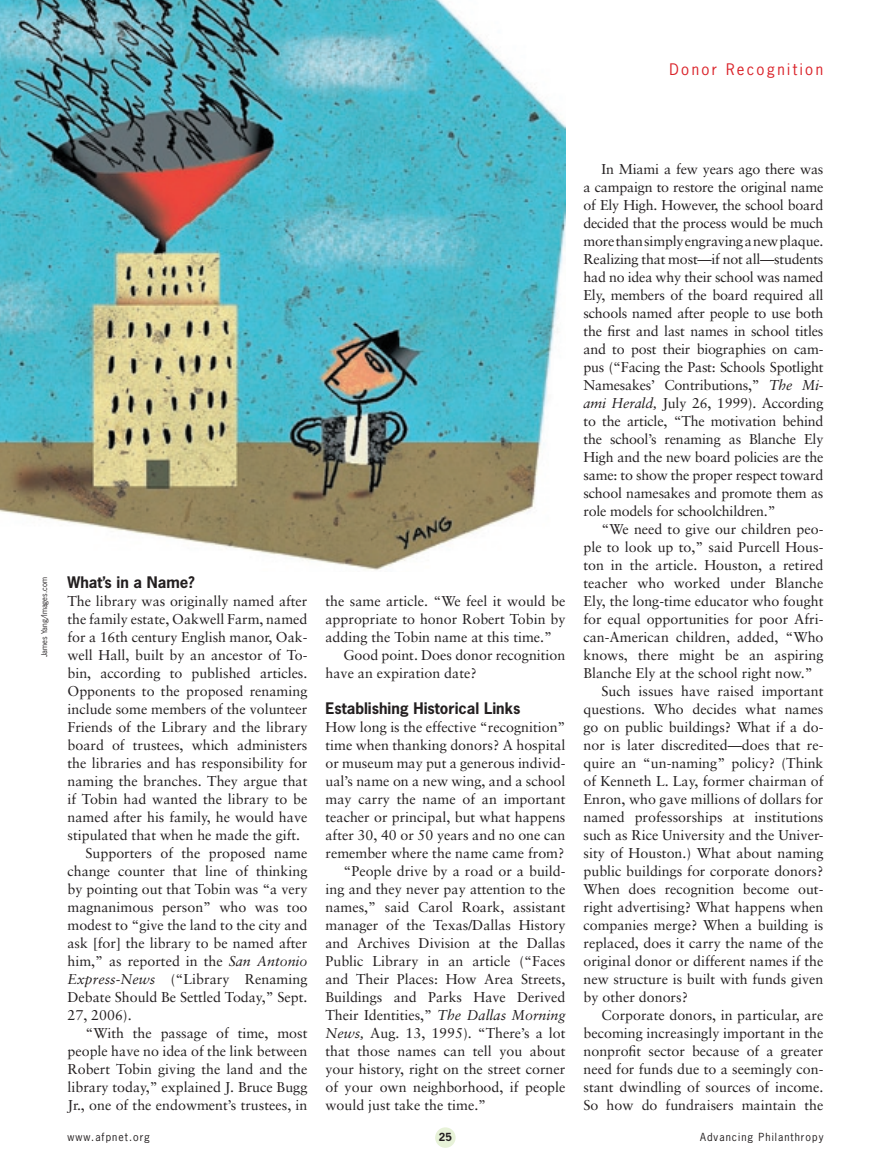
<style>
.page{position:relative;width:891px;height:1175px;background:#fff}
.page>*{position:absolute;margin:0;border:0;box-sizing:border-box;transform-origin:0 0}
.t1{font:700 15px "News Gothic";color:#231f20}
.t2{font:15px "News Gothic";letter-spacing:.16em;color:#da2128}
.t3{font:14.25px/18px "Sabon";color:#231f20;text-align:justify}
.t4{font:10.5px "News Gothic";letter-spacing:.1em;color:#231f20}
.t5{font:700 10.5px "News Gothic";color:#231f20}
.t6{font:7.5px "News Gothic";color:#231f20}
.s1{font-style:italic}
</style>
<div class="page">
<div style="left:435px;top:1127px;width:21px;height:20px;background:#e7f2d8;border-radius:50%"></div>
<img style="left:0;top:0;width:566px;height:570px">
<p class="t2" style="left:670px;top:60px;width:155px">Donor Recognition</p>
<p class="t6" style="left:40px;top:657px;width:81px;rotate:-90deg">James Yang/Images.com</p>
<p class="t1" style="left:68px;top:572px;width:129px">What’s in a Name?</p>
<p class="t3" style="left:68px;top:592px;width:242px">The library was originally named after</p>
<p class="t3" style="left:68px;top:610px;width:241px">the family estate, Oakwell Farm, named</p>
<p class="t3" style="left:68px;top:628px;width:242px">for a 16th century English manor, Oak-</p>
<p class="t3" style="left:68px;top:646px;width:242px">well Hall, built by an ancestor of To-</p>
<p class="t3" style="left:68px;top:664px;width:241px">bin, according to published articles.</p>
<p class="t3" style="left:68px;top:682px;width:241px">Opponents to the proposed renaming</p>
<p class="t3" style="left:68px;top:700px;width:241px">include some members of the volunteer</p>
<p class="t3" style="left:68px;top:718px;width:242px">Friends of the Library and the library</p>
<p class="t3" style="left:68px;top:736px;width:241px">board of trustees, which administers</p>
<p class="t3" style="left:68px;top:754px;width:242px">the libraries and has responsibility for</p>
<p class="t3" style="left:68px;top:772px;width:242px">naming the branches. They argue that</p>
<p class="t3" style="left:68px;top:790px;width:242px">if Tobin had wanted the library to be</p>
<p class="t3" style="left:68px;top:808px;width:241px">named after his family, he would have</p>
<p class="t3" style="left:68px;top:826px;width:234px">stipulated that when he made the gift.</p>
<p class="t3" style="left:86px;top:844px;width:224px">Supporters of the proposed name</p>
<p class="t3" style="left:68px;top:862px;width:242px">change counter that line of thinking</p>
<p class="t3" style="left:68px;top:880px;width:242px">by pointing out that Tobin was “a very</p>
<p class="t3" style="left:68px;top:898px;width:242px">magnanimous person” who was too</p>
<p class="t3" style="left:68px;top:916px;width:241px">modest to “give the land to the city and</p>
<p class="t3" style="left:68px;top:934px;width:242px">ask [for] the library to be named after</p>
<p class="t3" style="left:68px;top:952px;width:242px">him,” as reported in the <span class="s1">San Antonio</span></p>
<p class="t3" style="left:68px;top:970px;width:242px"><span class="s1">Express-News</span> (“Library Renaming</p>
<p class="t3" style="left:68px;top:988px;width:242px">Debate Should Be Settled Today,” Sept.</p>
<p class="t3" style="left:68px;top:1006px;width:66px">27, 2006).</p>
<p class="t3" style="left:86px;top:1024px;width:224px">“With the passage of time, most</p>
<p class="t3" style="left:68px;top:1042px;width:241px">people have no idea of the link between</p>
<p class="t3" style="left:68px;top:1060px;width:242px">Robert Tobin giving the land and the</p>
<p class="t3" style="left:68px;top:1078px;width:242px">library today,” explained J. Bruce Bugg</p>
<p class="t3" style="left:68px;top:1096px;width:242px">Jr., one of the endowment’s trustees, in</p>
<p class="t3" style="left:326px;top:592px;width:241px">the same article. “We feel it would be</p>
<p class="t3" style="left:326px;top:610px;width:242px">appropriate to honor Robert Tobin by</p>
<p class="t3" style="left:326px;top:628px;width:228px">adding the Tobin name at this time.”</p>
<p class="t3" style="left:344px;top:646px;width:223px">Good point. Does donor recognition</p>
<p class="t3" style="left:326px;top:664px;width:153px">have an expiration date?</p>
<p class="t1" style="left:326px;top:698px;width:196px">Establishing Historical Links</p>
<p class="t3" style="left:326px;top:718px;width:242px">How long is the effective “recognition”</p>
<p class="t3" style="left:326px;top:736px;width:242px">time when thanking donors? A hospital</p>
<p class="t3" style="left:326px;top:754px;width:242px">or museum may put a generous individ-</p>
<p class="t3" style="left:326px;top:772px;width:241px">ual’s name on a new wing, and a school</p>
<p class="t3" style="left:326px;top:790px;width:241px">may carry the name of an important</p>
<p class="t3" style="left:326px;top:808px;width:241px">teacher or principal, but what happens</p>
<p class="t3" style="left:326px;top:826px;width:242px">after 30, 40 or 50 years and no one can</p>
<p class="t3" style="left:326px;top:844px;width:240px">remember where the name came from?</p>
<p class="t3" style="left:344px;top:862px;width:224px">“People drive by a road or a build-</p>
<p class="t3" style="left:326px;top:880px;width:242px">ing and they never pay attention to the</p>
<p class="t3" style="left:326px;top:898px;width:242px">names,” said Carol Roark, assistant</p>
<p class="t3" style="left:326px;top:916px;width:241px">manager of the Texas/Dallas History</p>
<p class="t3" style="left:326px;top:934px;width:241px">and Archives Division at the Dallas</p>
<p class="t3" style="left:326px;top:952px;width:241px">Public Library in an article (“Faces</p>
<p class="t3" style="left:326px;top:970px;width:241px">and Their Places: How Area Streets,</p>
<p class="t3" style="left:326px;top:988px;width:242px">Buildings and Parks Have Derived</p>
<p class="t3" style="left:326px;top:1006px;width:241px">Their Identities,” <span class="s1">The Dallas Morning</span></p>
<p class="t3" style="left:326px;top:1024px;width:242px"><span class="s1">News,</span> Aug. 13, 1995). “There’s a lot</p>
<p class="t3" style="left:326px;top:1042px;width:241px">that those names can tell you about</p>
<p class="t3" style="left:326px;top:1060px;width:241px">your history, right on the street corner</p>
<p class="t3" style="left:326px;top:1078px;width:241px">of your own neighborhood, if people</p>
<p class="t3" style="left:326px;top:1096px;width:162px">would just take the time.”</p>
<p class="t3" style="left:584px;top:160px;width:242px;text-indent:18px">In Miami a few years ago there was a campaign to restore the original name of Ely High. However, the school board decided that the process would be much more than simply engraving a new plaque.<br>Realizing that most—if not all—students had no idea why their school was named Ely, members of the board required all schools named after people to use both the first and last names in school titles and to post their biographies on cam&shy;pus (“Facing the Past: Schools Spotlight Namesakes’ Contributions,” <span class="s1">The Mi&shy;ami Herald,</span> July 26, 1999). According to the article, “The motivation behind the school’s renaming as Blanche Ely High and the new board policies are the same: to show the proper respect toward school namesakes and promote them as role models for schoolchildren.”</p>
<p class="t3" style="left:602px;top:520px;width:223px">“We need to give our children peo-</p>
<p class="t3" style="left:584px;top:538px;width:241px">ple to look up to,” said Purcell Hous-</p>
<p class="t3" style="left:584px;top:556px;width:241px">ton in the article. Houston, a retired</p>
<p class="t3" style="left:584px;top:574px;width:241px">teacher who worked under Blanche</p>
<p class="t3" style="left:584px;top:592px;width:241px">Ely, the long-time educator who fought</p>
<p class="t3" style="left:584px;top:610px;width:241px">for equal opportunities for poor Afri-</p>
<p class="t3" style="left:584px;top:628px;width:242px">can-American children, added, “Who</p>
<p class="t3" style="left:584px;top:646px;width:241px">knows, there might be an aspiring</p>
<p class="t3" style="left:584px;top:664px;width:231px">Blanche Ely at the school right now.”</p>
<p class="t3" style="left:602px;top:682px;width:223px">Such issues have raised important</p>
<p class="t3" style="left:584px;top:700px;width:241px">questions. Who decides what names</p>
<p class="t3" style="left:584px;top:718px;width:241px">go on public buildings? What if a do-</p>
<p class="t3" style="left:584px;top:736px;width:241px">nor is later discredited—does that re-</p>
<p class="t3" style="left:584px;top:754px;width:242px">quire an “un-naming” policy? (Think</p>
<p class="t3" style="left:584px;top:772px;width:242px">of Kenneth L. Lay, former chairman of</p>
<p class="t3" style="left:584px;top:790px;width:242px">Enron, who gave millions of dollars for</p>
<p class="t3" style="left:584px;top:808px;width:242px">named professorships at institutions</p>
<p class="t3" style="left:584px;top:826px;width:241px">such as Rice University and the Univer-</p>
<p class="t3" style="left:584px;top:844px;width:241px">sity of Houston.) What about naming</p>
<p class="t3" style="left:584px;top:862px;width:241px">public buildings for corporate donors?</p>
<p class="t3" style="left:584px;top:880px;width:241px">When does recognition become out-</p>
<p class="t3" style="left:584px;top:898px;width:242px">right advertising? What happens when</p>
<p class="t3" style="left:584px;top:916px;width:242px">companies merge? When a building is</p>
<p class="t3" style="left:584px;top:934px;width:242px">replaced, does it carry the name of the</p>
<p class="t3" style="left:584px;top:952px;width:242px">original donor or different names if the</p>
<p class="t3" style="left:584px;top:970px;width:241px">new structure is built with funds given</p>
<p class="t3" style="left:584px;top:988px;width:106px">by other donors?</p>
<p class="t3" style="left:602px;top:1006px;width:223px">Corporate donors, in particular, are</p>
<p class="t3" style="left:584px;top:1024px;width:241px">becoming increasingly important in the</p>
<p class="t3" style="left:584px;top:1042px;width:242px">nonprofit sector because of a greater</p>
<p class="t3" style="left:584px;top:1060px;width:241px">need for funds due to a seemingly con-</p>
<p class="t3" style="left:584px;top:1078px;width:241px">stant dwindling of sources of income.</p>
<p class="t3" style="left:584px;top:1096px;width:242px">So how do fundraisers maintain the</p>
<p class="t4" style="left:68px;top:1130px;width:84px">www.afpnet.org</p>
<p class="t5" style="left:439px;top:1129px;width:15px">25</p>
<p class="t4" style="left:700px;top:1130px;width:125px">Advancing Philanthropy</p>
</div>
